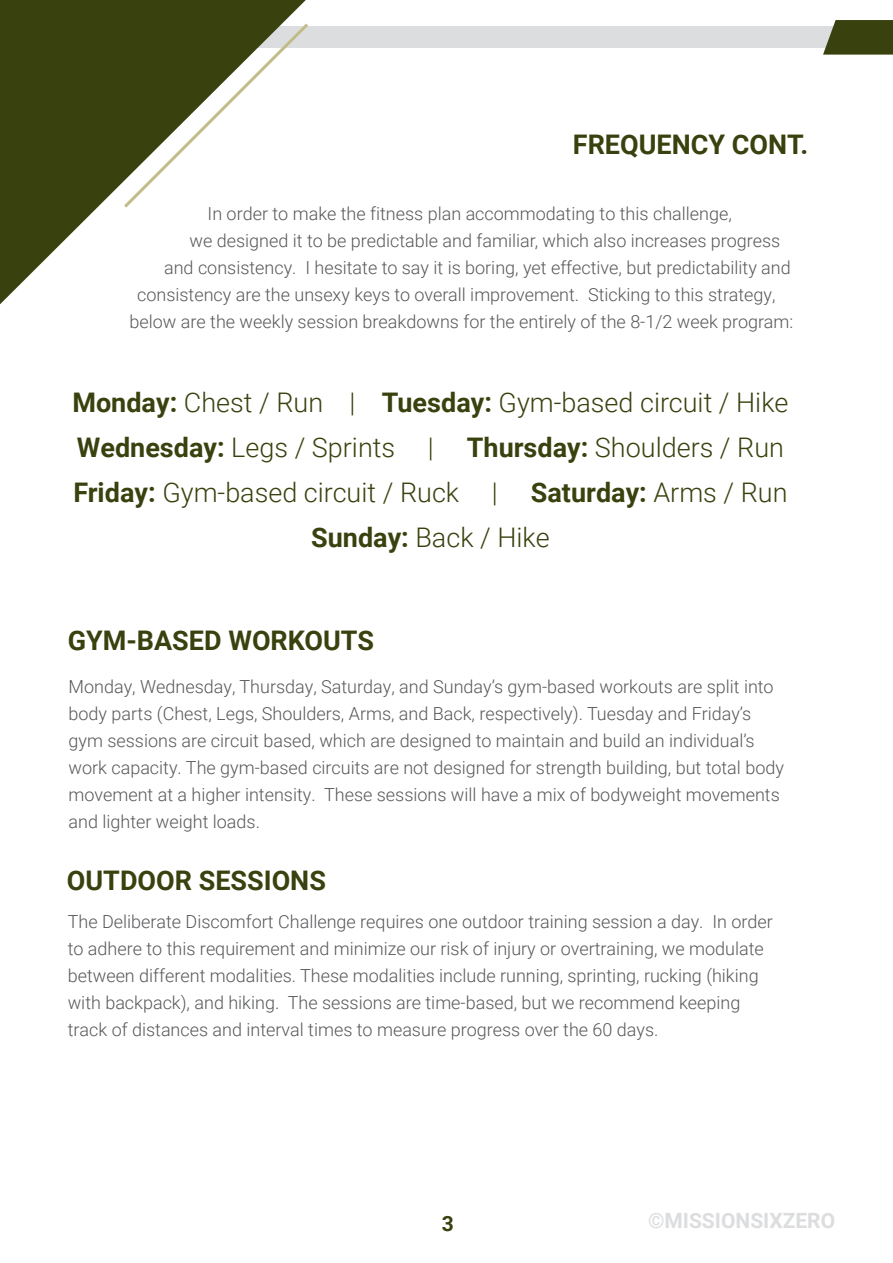
<style>
.page{position:relative;width:893px;height:1263px;background:#fff}
.page>*{position:absolute;margin:0;border:0;box-sizing:border-box;transform-origin:0 0}
.t1{font:300 27px/45px "Roboto";color:#39420e;text-align:center}
.Sub_Title{font:700 27px "Roboto";color:#39420e}
.SubTitle_Black{font:700 27px "Roboto";color:#39420e}
.t2{font:700 21px "Roboto";color:#dcdddf}
.t3{font:700 21px "Roboto";color:#39420e}
.Text_Area{font:300 18px/27px "Roboto";color:#57585a}
.s1{font-weight:700}
</style>
<div class="page">
<svg style="left:823px;top:20px;width:70px;height:35px"></svg>
<div style="left:54px;top:26px;width:839px;height:21px;background:#dcdddf"></div>
<svg style="left:0;top:0;width:306px;height:304px;fill:#39420e"></svg>
<svg style="left:121px;top:20px;width:190px;height:191px"></svg>
<p class="SubTitle_Black" style="left:573px;top:126px;width:237px">FREQUENCY CONT.</p>
<p class="Text_Area" style="left:208px;top:200px;width:526px">In order to make the fitness plan accommodating to this challenge,</p>
<p class="Text_Area" style="left:190px;top:227px;width:592px">we designed it to be predictable and familiar, which also increases progress</p>
<p class="Text_Area" style="left:164px;top:254px;width:628px">and consistency. I hesitate to say it is boring, yet effective, but predictability and</p>
<p class="Text_Area" style="left:137px;top:281px;width:640px">consistency are the unsexy keys to overall improvement. Sticking to this strategy,</p>
<p class="Text_Area" style="left:130px;top:308px;width:665px">below are the weekly session breakdowns for the entirely of the 8-1/2 week program:</p>
<p class="t1" style="left:72px;top:379px;width:718px"><span class="s1">Monday:</span> Chest / Run | <span class="s1">Tuesday:</span> Gym-based circuit / Hike <span class="s1">Wednesday:</span> Legs / Sprints | <span class="s1">Thursday:</span> Shoulders / Run <span class="s1">Friday:</span> Gym-based circuit / Ruck | <span class="s1">Saturday:</span> Arms / Run <span class="s1">Sunday:</span> Back / Hike</p>
<p class="Sub_Title" style="left:68px;top:622px;width:308px">GYM-BASED WORKOUTS</p>
<p class="Text_Area" style="left:69px;top:673px;width:717px">Monday, Wednesday, Thursday, Saturday, and Sunday’s gym-based workouts are split into body parts (Chest, Legs, Shoulders, Arms, and Back, respectively). Tuesday and Friday’s gym sessions are circuit based, which are designed to maintain and build an individual’s work capacity. The gym-based circuits are not designed for strength building, but total body movement at a higher intensity. These sessions will have a mix of bodyweight movements and lighter weight loads.</p>
<p class="Sub_Title" style="left:67px;top:861px;width:261px">OUTDOOR SESSIONS</p>
<p class="Text_Area" style="left:68px;top:907px;width:707px">The Deliberate Discomfort Challenge requires one outdoor training session a day. In order to adhere to this requirement and minimize our risk of injury or overtraining, we modulate between different modalities. These modalities include running, sprinting, rucking (hiking with backpack), and hiking. The sessions are time-based, but we recommend keeping track of distances and interval times to measure progress over the 60 days.</p>
<p class="t3" style="left:442px;top:1209px;width:14px">3</p>
<p class="t2" style="left:648px;top:1206px;width:189px">©MISSIONSIXZERO</p>
</div>
